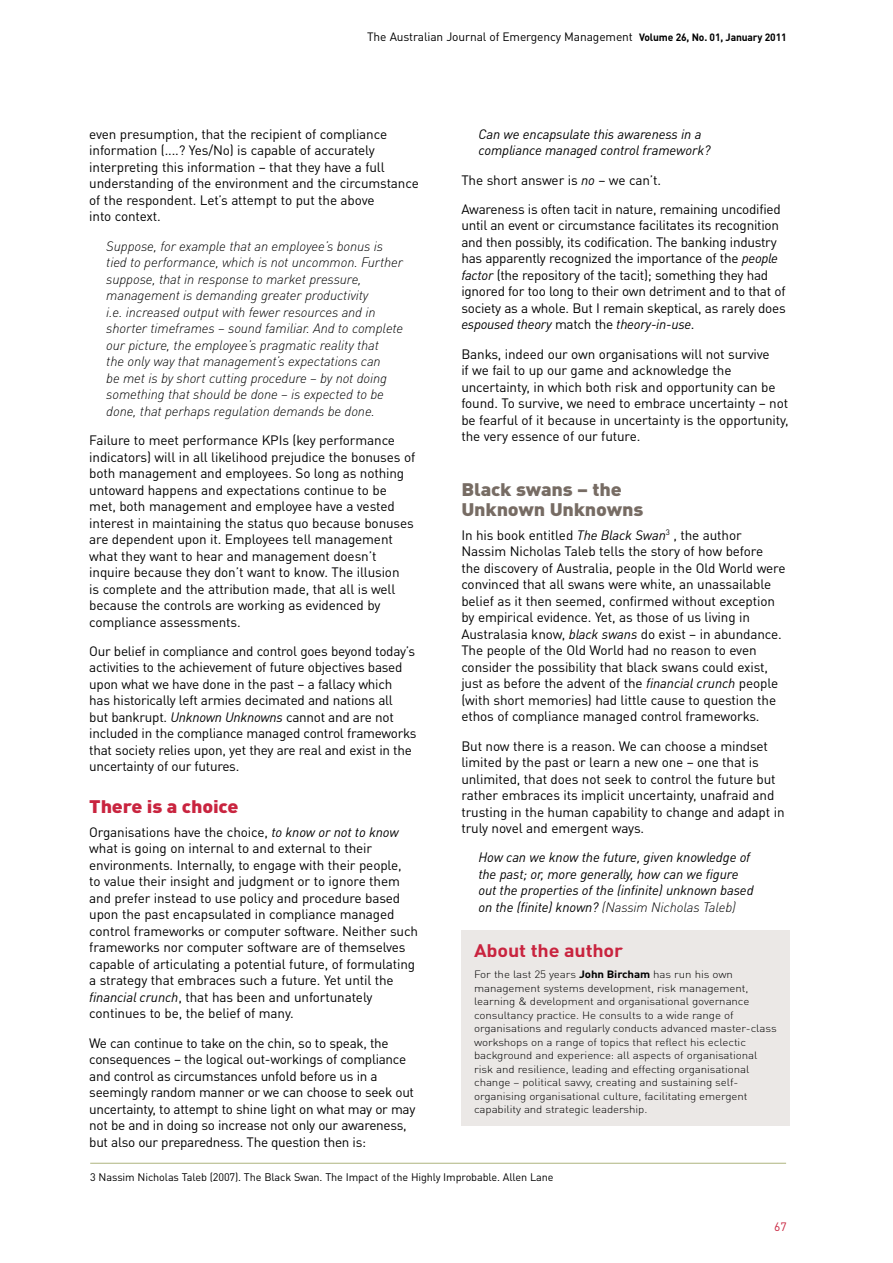
<style>
.page{position:relative;width:893px;height:1263px;background:#fff}
.page>*{position:absolute;margin:0;border:0;box-sizing:border-box;transform-origin:0 0}
.Grey_Sub_Heading{font:900 18px/20.2px "DINOT";letter-spacing:-.01em;color:#776c64;scale:1.1 1}
.Red_Sub_Heading{font:900 18px "DINOT";letter-spacing:-.01em;color:#c9243f;scale:1.1 1}
.t1{font:700 18px "DINOT";letter-spacing:-.01em;color:#c9243f;scale:1.1 1}
.Body_Text{font:13.5px/16.5px "DINOT";letter-spacing:-.01em;color:#000}
.t2{font:italic 300 13.5px/16.5px "DINOT";letter-spacing:-.01em;color:#000}
.t3{font:italic 13.5px/16.5px "DINOT";letter-spacing:-.01em;color:#000}
.t4{font:12px "DINOT";letter-spacing:-.01em;color:#000}
.t5{font:12px "DINOT";color:#c9243f}
.t6{font:10.8px "DINOT";letter-spacing:-.01em;color:#000}
.Authors_Text{font:300 10.5px/13.5px "DINOT";letter-spacing:-.01em;color:#000;scale:1.1 1}
.s1{font-weight:700;font-size:10.5px}
.s2{font-style:italic}
.s3{font-weight:300}
.s4{font-weight:700}
</style>
<div class="page">
<div style="left:461px;top:930px;width:328px;height:196px;background:#ebe8e6"></div>
<hr style="left:90px;top:1163px;width:696px;height:1px;background:#aeb57f">
<p class="t4" style="left:367px;top:29px;width:421px">The Australian Journal of Emergency Management <span class="s1">Volume 26, No. 01, January 2011</span></p>
<p class="Body_Text" style="left:89px;top:126px;width:331px">even presumption, that the recipient of compliance information (....? Yes/No) is capable of accurately interpreting this information – that they have a full understanding of the environment and the circumstance of the respondent. Let’s attempt to put the above<br>into context.</p>
<p class="t2" style="left:106px;top:237px;width:298px">Suppose, for example that an employee’s bonus is tied to performance, which is not uncommon. Further suppose, that in response to market pressure, management is demanding greater productivity<br>i.e. increased output with fewer resources and in shorter timeframes – sound familiar. And to complete our picture, the employee’s pragmatic reality that<br>the only way that management’s expectations can<br>be met is by short cutting procedure – by not doing something that should be done – is expected to be done, that perhaps regulation demands be done.</p>
<p class="Body_Text" style="left:89px;top:432px;width:327px">Failure to meet performance KPIs (key performance indicators) will in all likelihood prejudice the bonuses of both management and employees. So long as nothing untoward happens and expectations continue to be met, both management and employee have a vested interest in maintaining the status quo because bonuses are dependent upon it. Employees tell management what they want to hear and management doesn’t inquire because they don’t want to know. The illusion<br>is complete and the attribution made, that all is well because the controls are working as evidenced by compliance assessments.</p>
<p class="Body_Text" style="left:89px;top:642px;width:329px">Our belief in compliance and control goes beyond today’s activities to the achievement of future objectives based upon what we have done in the past – a fallacy which has historically left armies decimated and nations all<br>but bankrupt. <span class="s2">Unknown Unknowns</span> cannot and are not included in the compliance managed control frameworks that society relies upon, yet they are real and exist in the uncertainty of our futures.</p>
<p class="Red_Sub_Heading" style="left:89px;top:794px;width:137px">There is a choice</p>
<p class="Body_Text" style="left:89px;top:823px;width:330px">Organisations have the choice, <span class="s2">to know or not to know </span>what is going on internal to and external to their environments. Internally, to engage with their people,<br>to value their insight and judgment or to ignore them and prefer instead to use policy and procedure based upon the past encapsulated in compliance managed control frameworks or computer software. Neither such frameworks nor computer software are of themselves capable of articulating a potential future, of formulating a strategy that embraces such a future. Yet until the <span class="s2">financial crunch</span>, that has been and unfortunately continues to be, the belief of many.</p>
<p class="Body_Text" style="left:89px;top:1034px;width:328px">We can continue to take on the chin, so to speak, the consequences – the logical out-workings of compliance and control as circumstances unfold before us in a seemingly random manner or we can choose to seek out uncertainty, to attempt to shine light on what may or may not be and in doing so increase not only our awareness, but also our preparedness. The question then is:</p>
<p class="t3" style="left:478px;top:126px;width:234px">Can we encapsulate this awareness in a compliance managed control framework?</p>
<p class="Body_Text" style="left:461px;top:171px;width:201px">The short answer is <span class="s2">no</span> – we can’t.</p>
<p class="Body_Text" style="left:461px;top:201px;width:326px">Awareness is often tacit in nature, remaining uncodified until an event or circumstance facilitates its recognition and then possibly, its codification. The banking industry has apparently recognized the importance of the <span class="s2">people factor</span> (the repository of the tacit); something they had ignored for too long to their own detriment and to that of society as a whole. But I remain skeptical, as rarely does <span class="s2">espoused theory</span> match the <span class="s2">theory-in-use</span>.</p>
<p class="Body_Text" style="left:461px;top:345px;width:329px">Banks, indeed our own organisations will not survive<br>if we fail to up our game and acknowledge the uncertainty, in which both risk and opportunity can be found. To survive, we need to embrace uncertainty – not be fearful of it because in uncertainty is the opportunity, the very essence of our future.</p>
<p class="Grey_Sub_Heading" style="left:461px;top:478px;width:167px">Black swans – the<br>Unknown Unknowns</p>
<p class="Body_Text" style="left:461px;top:526px;width:326px">In his book entitled <span class="s2">The Black Swan</span><sup>3</sup> , the author Nassim Nicholas Taleb tells the story of how before<br>the discovery of Australia, people in the Old World were convinced that all swans were white, an unassailable belief as it then seemed, confirmed without exception by empirical evidence. Yet, as those of us living in Australasia know, <span class="s2">black swans</span> do exist – in abundance.<br>The people of the Old World had no reason to even consider the possibility that black swans could exist, just as before the advent of the <span class="s2">financial crunch</span> people (with short memories) had little cause to question the ethos of compliance managed control frameworks.</p>
<p class="Body_Text" style="left:461px;top:737px;width:325px">But now there is a reason. We can choose a mindset limited by the past or learn a new one – one that is unlimited, that does not seek to control the future but rather embraces its implicit uncertainty, unafraid and trusting in the human capability to change and adapt in truly novel and emergent ways.</p>
<p class="t3" style="left:478px;top:849px;width:277px">How can we know the future, given knowledge of the past; or, more generally, how can we figure out the properties of the (infinite) unknown based on the (finite) known? <span class="s3">(Nassim Nicholas Taleb)</span></p>
<p class="t1" style="left:474px;top:939px;width:137px">About the author</p>
<p class="Authors_Text" style="left:474px;top:967px;width:277px">For the last 25 years <span class="s4">John Bircham</span> has run his own management systems development, risk management, learning &amp; development and organisational governance consultancy practice. He consults to a wide range of organisations and regularly conducts advanced master-class workshops on a range of topics that reflect his eclectic background and experience: all aspects of organisational risk and resilience, leading and effecting organisational change – political savvy, creating and sustaining self&shy;organising organisational culture, facilitating emergent capability and strategic leadership.</p>
<p class="t6" style="left:90px;top:1170px;width:465px">3 Nassim Nicholas Taleb (2007). The Black Swan. The Impact of the Highly Improbable. Allen Lane</p>
<p class="t5" style="left:774px;top:1219px;width:14px">67</p>
</div>
